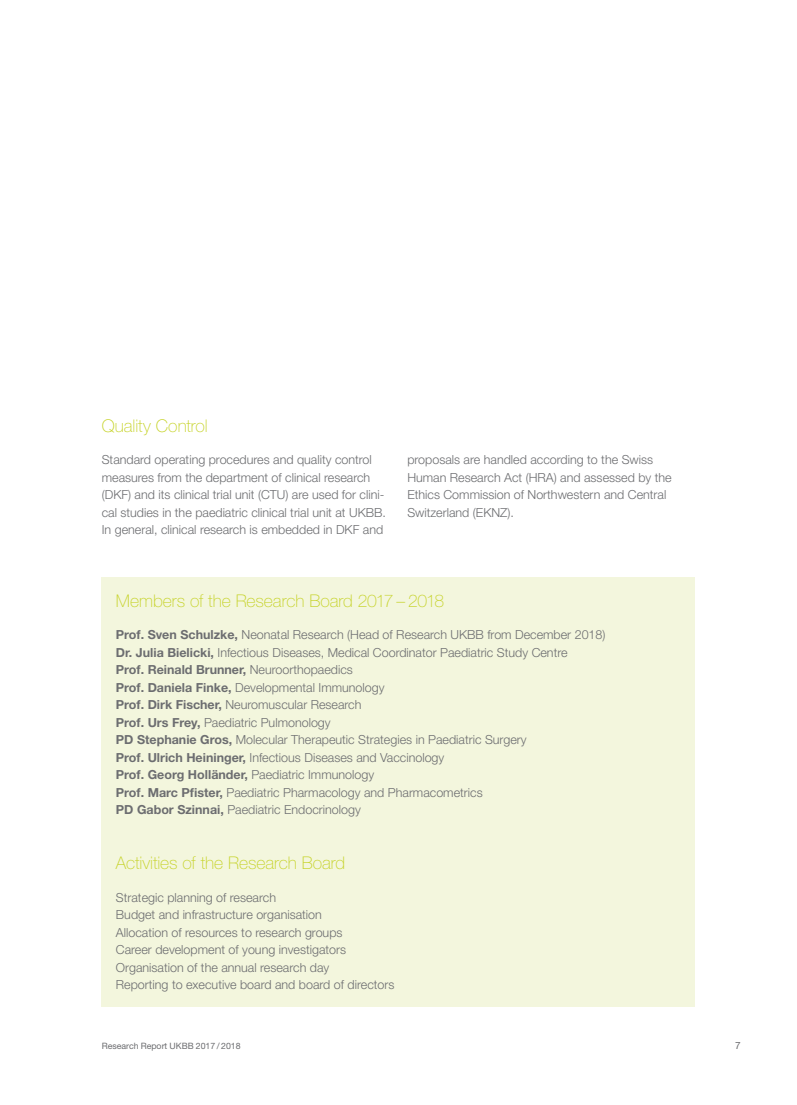
<style>
.page{position:relative;width:797px;height:1105px;background:#fff}
.page>*{position:absolute;margin:0;border:0;box-sizing:border-box;transform-origin:0 0}
.t1{font:100 17.5px "Helvetica Neue LT Std";letter-spacing:-.005em;color:#c5d225}
.t2{font:300 12.5px/17.5px "Helvetica Neue LT Std";color:#6c6d70}
.t3{font:10px "Helvetica Neue LT Std";color:#6c6d70}
.t4{font:8.75px "Helvetica Neue LT Std";color:#6c6d70}
.s1{font-weight:700}
</style>
<div class="page">
<div style="left:102px;top:577px;width:593px;height:430px;background:#f3f6dd"></div>
<h1 class="t1" style="left:102px;top:416px;width:107px">Quality Control</h1>
<p class="t2" style="left:102px;top:451px;width:286px">Standard operating procedures and quality control measures from the department of clinical research (DKF) and its clinical trial unit (CTU) are used for clini&shy;cal studies in the paediatric clinical trial unit at UKBB.<br>In general, clinical research is embedded in DKF and</p>
<p class="t2" style="left:407px;top:451px;width:266px">proposals are handled according to the Swiss Human Research Act (HRA) and assessed by the Ethics Commission of Northwestern and Central Switzerland (EKNZ).</p>
<h1 class="t1" style="left:116px;top:591px;width:330px">Members of the Research Board 2017 – 2018</h1>
<p class="t2" style="left:116px;top:626px;width:491px"><span class="s1">Prof. Sven Schulzke,</span> Neonatal Research (Head of Research UKBB from December 2018)<br><span class="s1">Dr. Julia Bielicki,</span> Infectious Diseases, Medical Coordinator Paediatric Study Centre<br><span class="s1">Prof. Reinald Brunner,</span> Neuroorthopaedics<br><span class="s1">Prof. Daniela Finke,</span> Developmental Immunology<br><span class="s1">Prof. Dirk Fischer,</span> Neuromuscular Research<br><span class="s1">Prof. Urs Frey,</span> Paediatric Pulmonology<br><span class="s1">PD Stephanie Gros,</span> Molecular Therapeutic Strategies in Paediatric Surgery<br><span class="s1">Prof. Ulrich Heininger,</span> Infectious Diseases and Vaccinology<br><span class="s1">Prof. Georg Holländer,</span> Paediatric Immunology<br><span class="s1">Prof. Marc Pfister,</span> Paediatric Pharmacology and Pharmacometrics<br><span class="s1">PD Gabor Szinnai,</span> Paediatric Endocrinology</p>
<h1 class="t1" style="left:116px;top:853px;width:231px">Activities of the Research Board</h1>
<p class="t2" style="left:116px;top:888px;width:280px">Strategic planning of research<br>Budget and infrastructure organisation<br>Allocation of resources to research groups<br>Career development of young investigators Organisation of the annual research day<br>Reporting to executive board and board of directors</p>
<p class="t4" style="left:102px;top:1040px;width:140px">Research Report UKBB 2017 / 2018</p>
<p class="t3" style="left:735px;top:1039px;width:7px">7</p>
</div>
